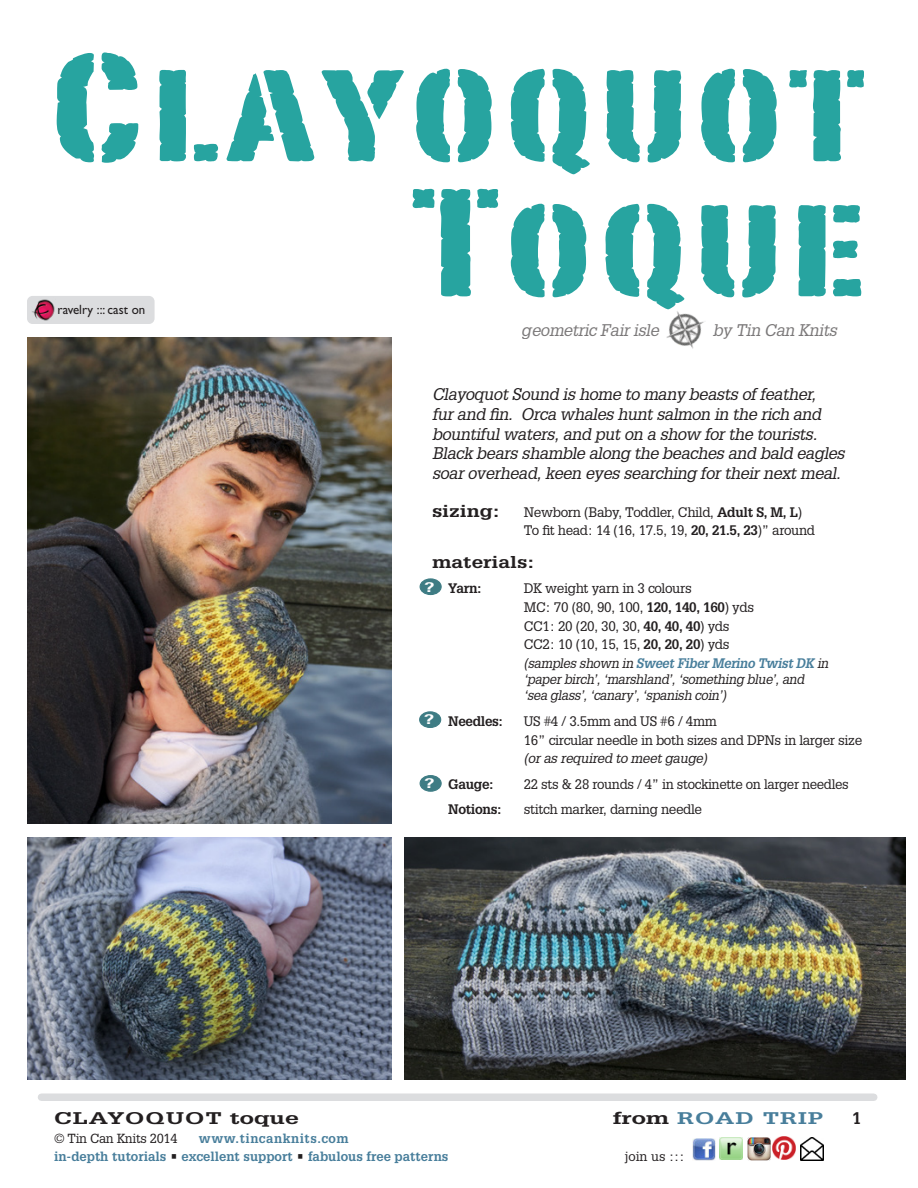
<style>
.page{position:relative;width:918px;height:1188px;background:#fff}
.page>*{position:absolute;margin:0;border:0;box-sizing:border-box;transform-origin:0 0}
.t1{font:150px/135px "Portago ITCTT";letter-spacing:.03em;color:#009490;text-align:right;scale:1.52 1}
.t2{font:italic 16.5px/19.8px "Glypha LT Std";letter-spacing:-.025em;color:#231f20}
.t3{font:700 16.5px "Glypha LT Std";color:#231f20;scale:1.25 1}
.t4{font:700 16.5px "Glypha LT Std";letter-spacing:.04em;color:#231f20;scale:1.5 1}
.t5{font:700 16.5px "Glypha LT Std";letter-spacing:.04em;color:#487e9b;scale:1.5 1}
.t6{font:700 16.5px "Glypha LT Std";color:#231f20}
.t7{font:13.5px/18.8px "Glypha LT Std";letter-spacing:-.025em;color:#231f20}
.t8{font:italic 13.5px/16.2px "Glypha LT Std";letter-spacing:-.025em;color:#231f20;scale:.96 1}
.t9{font:700 13.5px "Glypha LT Std";letter-spacing:-.025em;color:#231f20}
.t10{font:italic 13.5px "Glypha LT Std";letter-spacing:-.025em;color:#231f20}
.t11{font:13.5px "Gill Sans Std";color:#231f20;scale:.96 1}
.t12{font:700 13.5px "Glypha LT Std";color:#fff;scale:1.5 1}
.t13{font:700 12.9px "Glypha LT Std";color:#487e9b}
.t14{font:12.9px "Glypha LT Std";letter-spacing:-.025em;color:#231f20}
.t15{font:700 12.9px "Glypha LT Std";letter-spacing:.04em;color:#487e9b}
.s1{font-weight:700}
.s2{font-style:italic}
.s3{font-weight:700;font-style:italic;color:#487e9b}
.s4{color:#231f20}
</style>
<div class="page">
<img style="left:692px;top:1138px;width:23px;height:23px">
<img style="left:800px;top:1137px;width:23px;height:23px">
<img style="left:748px;top:1137px;width:23px;height:23px">
<img style="left:773px;top:1137px;width:23px;height:23px">
<img style="left:720px;top:1137px;width:22px;height:23px">
<div style="left:41px;top:1094px;width:833px;height:7px;background:#dcdddf"></div>
<img style="left:404px;top:837px;width:501px;height:243px">
<img style="left:27px;top:338px;width:365px;height:486px">
<img style="left:27px;top:837px;width:365px;height:243px">
<img style="left:666px;top:311px;width:39px;height:38px">
<div style="left:27px;top:296px;width:128px;height:28px;background:#dcdddf;border-radius:6px"></div>
<img style="left:32px;top:299px;width:23px;height:22px">
<div style="left:420px;top:712px;width:21px;height:15px;background:#3e7c84;border-radius:50%"></div>
<div style="left:419px;top:711px;width:22px;height:17px;border:1px solid #3e7c84;border-radius:50%"></div>
<div style="left:420px;top:776px;width:21px;height:15px;background:#3e7c84;border-radius:50%"></div>
<div style="left:420px;top:775px;width:22px;height:17px;border:1px solid #3e7c84;border-radius:50%"></div>
<div style="left:420px;top:579px;width:21px;height:16px;background:#3e7c84;border-radius:50%"></div>
<div style="left:420px;top:578px;width:22px;height:17px;border:1px solid #3e7c84;border-radius:50%"></div>
<h1 class="t1" style="left:50px;top:38px;width:537px">Clayoquot<br>Toque</h1>
<p class="t11" style="left:58px;top:302px;width:93px">ravelry ::: cast on</p>
<p class="t2" style="left:522px;top:320px;width:139px">geometric Fair isle</p>
<p class="t2" style="left:713px;top:320px;width:126px">by Tin Can Knits</p>
<p class="t2" style="left:432px;top:385px;width:414px">Clayoquot Sound is home to many beasts of feather,<br>fur and fin. Orca whales hunt salmon in the rich and bountiful waters, and put on a show for the tourists.<br>Black bears shamble along the beaches and bald eagles soar overhead, keen eyes searching for their next meal.</p>
<p class="t3" style="left:432px;top:500px;width:56px">sizing:</p>
<p class="t7" style="left:524px;top:502px;width:293px">Newborn (Baby, Toddler, Child, <span class="s1">Adult S, M, L</span>)<br>To fit head: 14 (16, 17.5, 19, <span class="s1">20, 21.5, 23</span>)” around</p>
<p class="t3" style="left:432px;top:551px;width:83px">materials:</p>
<p class="t9" style="left:448px;top:580px;width:35px">Yarn:</p>
<p class="t7" style="left:524px;top:579px;width:306px">DK weight yarn in 3 colours<br>MC: 70 (80, 90, 100, <span class="s1">120, 140, 160</span>) yds<br>CC1: 20 (20, 30, 30, <span class="s1">40, 40, 40</span>) yds<br>CC2: 10 (10, 15, 15, <span class="s1">20, 20, 20</span>) yds<br><span class="s2">(samples shown in</span> <span class="s3">Sweet Fiber Merino Twist DK</span> <span class="s2">in</span></p>
<p class="t8" style="left:524px;top:672px;width:294px">‘paper birch’, ‘marshland’, ‘something blue’, and ‘sea glass’, ‘canary’, ‘spanish coin’)</p>
<p class="t9" style="left:448px;top:713px;width:56px">Needles:</p>
<p class="t7" style="left:524px;top:712px;width:340px">US #4 / 3.5mm and US #6 / 4mm<br>16” circular needle in both sizes and DPNs in larger size</p>
<p class="t10" style="left:524px;top:751px;width:185px">(or as required to meet gauge)</p>
<p class="t9" style="left:448px;top:776px;width:47px">Gauge:</p>
<p class="t7" style="left:524px;top:775px;width:326px">22 sts &amp; 28 rounds / 4” in stockinette on larger needles</p>
<p class="t9" style="left:448px;top:801px;width:55px">Notions:</p>
<p class="t7" style="left:524px;top:800px;width:180px">stitch marker, darning needle</p>
<p class="t12" style="left:425px;top:578px;width:8px">?</p>
<p class="t12" style="left:424px;top:711px;width:8px">?</p>
<p class="t12" style="left:425px;top:775px;width:8px">?</p>
<p class="t4" style="left:54px;top:1108px;width:165px">CLAYOQUOT toque</p>
<p class="t14" style="left:54px;top:1131px;width:125px">© Tin Can Knits 2014</p>
<p class="t15" style="left:199px;top:1131px;width:151px">www.tincanknits.com</p>
<p class="t5" style="left:613px;top:1108px;width:142px"><span class="s4">from</span> ROAD TRIP</p>
<p class="t6" style="left:852px;top:1108px;width:11px">1</p>
<p class="t13" style="left:54px;top:1148px;width:396px">in-depth tutorials <span class="s4">•</span> excellent support <span class="s4">•</span> fabulous free patterns</p>
<p class="t14" style="left:625px;top:1149px;width:61px">join us :::</p>
</div>
